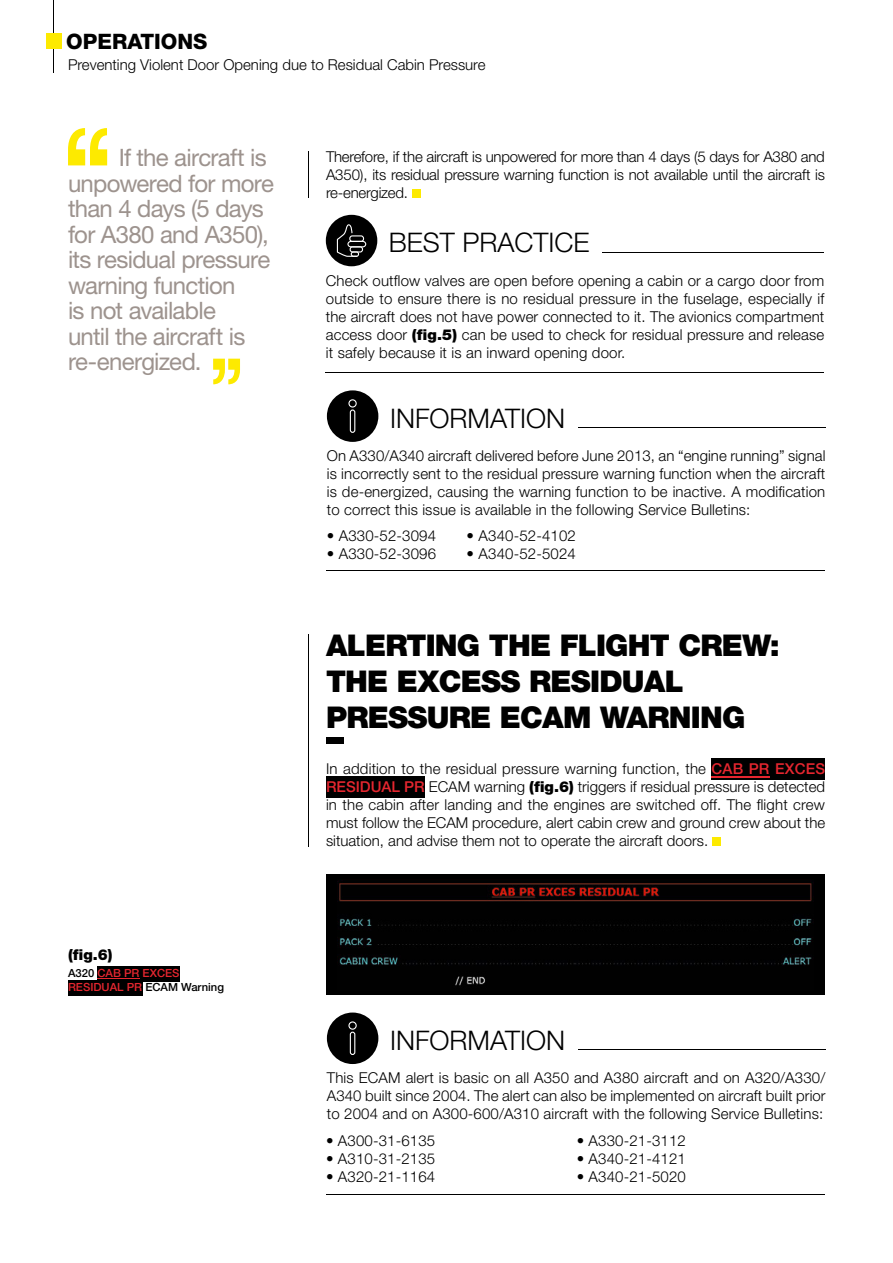
<style>
.page{position:relative;width:893px;height:1263px;background:#fff}
.page>*{position:absolute;margin:0;border:0;box-sizing:border-box;transform-origin:0 0}
.t1{font:900 30px/36px "Helvetica Neue LT Std";letter-spacing:-.025em;color:#000}
.t2{font:300 27px "Helvetica Neue LT Std";color:#000}
.t3{font:24px/25.5px "Helvetica Neue LT Std";letter-spacing:-.03em;color:#9d938e}
.t4{font:800 21.3px "Helvetica Neue LT Std";color:#000}
.t5{font:300 15px/18px "Helvetica Neue LT Std";letter-spacing:.01em;color:#000;text-align:justify}
.t6{font:900 15px "Helvetica Neue LT Std";color:#000}
.t7{font:500 11.25px/13.5px "Helvetica Neue LT Std";color:#e5262f}
.s1{color:#000}
.s2{font-weight:900}
.s3{font-weight:500;color:#e5262f}
</style>
<div class="page">
<hr style="left:53px;top:0;width:1px;height:72px;background:#000">
<div style="left:46px;top:34px;width:15px;height:15px;background:#fdea00"></div>
<hr style="left:308px;top:634px;width:1px;height:212px;background:#000">
<hr style="left:308px;top:151px;width:1px;height:47px;background:#000">
<hr style="left:325px;top:372px;width:499px;height:1px;background:#000">
<hr style="left:603px;top:252px;width:221px;height:1px;background:#000">
<div style="left:326px;top:215px;width:51px;height:51px;background:#000;border-radius:50%"></div>
<svg style="left:336px;top:224px;width:17px;height:33px"></svg>
<div style="left:349px;top:235px;width:15px;height:7px;border:1px solid #fff;border-radius:3px"></div>
<div style="left:350px;top:246px;width:13px;height:6px;border:1px solid #fff;border-radius:2px"></div>
<div style="left:351px;top:251px;width:8px;height:6px;border:1px solid #fff;border-radius:2px"></div>
<div style="left:347px;top:241px;width:19px;height:6px;border:1px solid #fff;border-radius:3px"></div>
<svg style="left:68px;top:128px;width:39px;height:37px"></svg>
<svg style="left:213px;top:359px;width:27px;height:25px"></svg>
<hr style="left:326px;top:570px;width:499px;height:1px;background:#000">
<hr style="left:578px;top:427px;width:247px;height:1px;background:#000">
<div style="left:327px;top:390px;width:51px;height:52px;background:#000;border-radius:50%"></div>
<div style="left:350px;top:409px;width:5px;height:24px;border:1px solid #fff;border-radius:2px"></div>
<div style="left:348px;top:399px;width:9px;height:9px;border:1px solid #fff;border-radius:50%"></div>
<div style="left:712px;top:758px;width:113px;height:21px;background:#000"></div>
<div style="left:326px;top:776px;width:99px;height:21px;background:#000"></div>
<hr style="left:712px;top:776px;width:58px;height:2px;background:#e5262f">
<div style="left:712px;top:837px;width:9px;height:9px;background:#fdea00"></div>
<div style="left:326px;top:737px;width:18px;height:7px;background:#000"></div>
<div style="left:326px;top:874px;width:499px;height:121px;background:#000"></div>
<img style="left:338px;top:881px;width:474px;height:105px">
<div style="left:97px;top:967px;width:83px;height:15px;background:#000"></div>
<div style="left:68px;top:980px;width:74px;height:15px;background:#000"></div>
<hr style="left:97px;top:978px;width:43px;height:1px;background:#e5262f">
<div style="left:412px;top:189px;width:9px;height:9px;background:#fdea00"></div>
<hr style="left:326px;top:1194px;width:499px;height:1px;background:#000">
<hr style="left:578px;top:1049px;width:247px;height:1px;background:#000">
<div style="left:327px;top:1012px;width:51px;height:52px;background:#000;border-radius:50%"></div>
<div style="left:350px;top:1032px;width:5px;height:23px;border:1px solid #fff;border-radius:2px"></div>
<div style="left:348px;top:1021px;width:9px;height:9px;border:1px solid #fff;border-radius:50%"></div>
<h3 class="t4" style="left:66px;top:29px;width:143px">OPERATIONS</h3>
<p class="t5" style="left:68px;top:55px;width:419px">Preventing Violent Door Opening due to Residual Cabin Pressure</p>
<h3 class="t3" style="left:68px;top:145px;width:207px;text-indent:51px">If the aircraft is unpowered for more than 4 days (5 days for A380 and A350), its residual pressure warning function<br>is not available<br>until the aircraft is re-energized.</h3>
<p class="t6" style="left:68px;top:945px;width:46px">(fig.6)</p>
<p class="t7" style="left:68px;top:966px;width:158px"><span class="s1">A320</span> CAB PR EXCES<br>RESIDUAL PR <span class="s1">ECAM Warning</span></p>
<p class="t5" style="left:326px;top:147px;width:500px">Therefore, if the aircraft is unpowered for more than 4 days (5 days for A380 and A350), its residual pressure warning function is not available until the aircraft is re-energized.</p>
<h2 class="t2" style="left:389px;top:226px;width:202px">BEST PRACTICE</h2>
<p class="t5" style="left:326px;top:271px;width:500px">Check outflow valves are open before opening a cabin or a cargo door from outside to ensure there is no residual pressure in the fuselage, especially if the aircraft does not have power connected to it. The avionics compartment access door <span class="s2">(fig.5)</span> can be used to check for residual pressure and release it safely because it is an inward opening door.</p>
<h2 class="t2" style="left:390px;top:402px;width:177px">INFORMATION</h2>
<p class="t5" style="left:327px;top:446px;width:500px">On A330/A340 aircraft delivered before June 2013, an “engine running” signal is incorrectly sent to the residual pressure warning function when the aircraft is de-energized, causing the warning function to be inactive. A modification to correct this issue is available in the following Service Bulletins:</p>
<p class="t5" style="left:327px;top:526px;width:111px">• A330-52-3094</p>
<p class="t5" style="left:327px;top:544px;width:111px">• A330-52-3096</p>
<p class="t5" style="left:467px;top:526px;width:111px">• A340-52-4102</p>
<p class="t5" style="left:467px;top:544px;width:111px">• A340-52-5024</p>
<h1 class="t1" style="left:326px;top:627px;width:455px">ALERTING THE FLIGHT CREW:<br>THE EXCESS RESIDUAL<br>PRESSURE ECAM WARNING</h1>
<p class="t5" style="left:326px;top:759px;width:501px">In addition to the residual pressure warning function, the <span class="s3">CAB PR EXCES RESIDUAL PR</span> ECAM warning <span class="s2">(fig.6)</span> triggers if residual pressure is detected in the cabin after landing and the engines are switched off. The flight crew must follow the ECAM procedure, alert cabin crew and ground crew about the situation, and advise them not to operate the aircraft doors.</p>
<h2 class="t2" style="left:390px;top:1024px;width:177px">INFORMATION</h2>
<p class="t5" style="left:327px;top:1068px;width:500px">This ECAM alert is basic on all A350 and A380 aircraft and on A320/A330/ A340 built since 2004. The alert can also be implemented on aircraft built prior to 2004 and on A300-600/A310 aircraft with the following Service Bulletins:</p>
<p class="t5" style="left:326px;top:1131px;width:111px">• A300-31-6135</p>
<p class="t5" style="left:326px;top:1149px;width:111px">• A310-31-2135</p>
<p class="t5" style="left:326px;top:1167px;width:111px">• A320-21-1164</p>
<p class="t5" style="left:577px;top:1131px;width:111px">• A330-21-3112</p>
<p class="t5" style="left:577px;top:1149px;width:111px">• A340-21-4121</p>
<p class="t5" style="left:577px;top:1167px;width:111px">• A340-21-5020</p>
</div>
